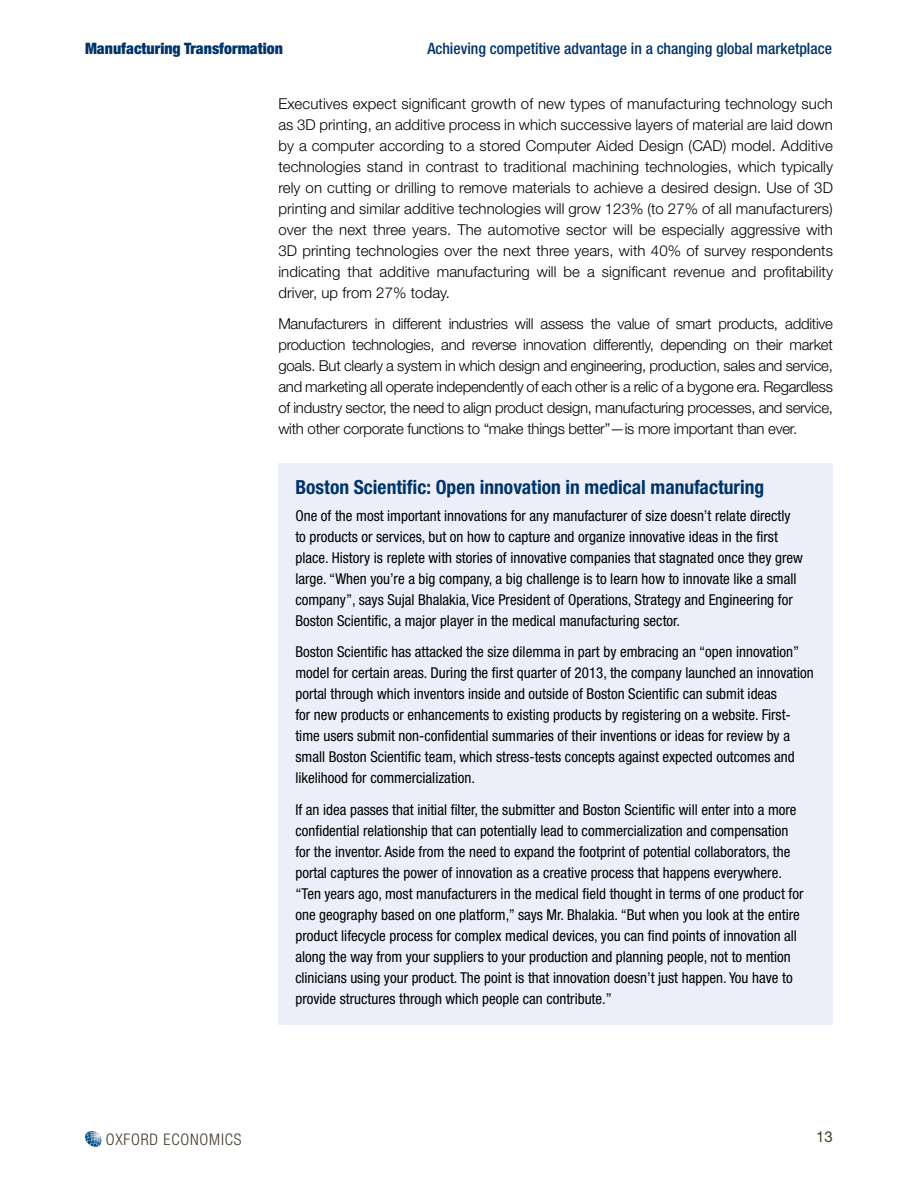
<style>
.page{position:relative;width:918px;height:1188px;background:#fff}
.page>*{position:absolute;margin:0;border:0;box-sizing:border-box;transform-origin:0 0}
.t1{font:700 condensed 19.5px "Helvetica Neue LT Std";color:#003469}
.t2{font:300 condensed 15.9px "Helvetica Neue LT Std";letter-spacing:.05em;color:#423a2b}
.t3{font:500 condensed 15.75px "Helvetica Neue LT Std";color:#003469}
.t4{font:900 condensed 15.75px "Helvetica Neue LT Std";color:#003469}
.t5{font:condensed 15px/21px "Helvetica Neue LT Std";color:#000}
.t6{font:300 15px/21px "Helvetica Neue LT Std";letter-spacing:-.015em;color:#000;text-align:justify}
.t7{font:15px "Helvetica Neue LT Std";color:#423a2b}
</style>
<div class="page">
<svg style="left:85px;top:1131px;width:16px;height:10px"></svg>
<div style="left:278px;top:463px;width:555px;height:562px;background:#eceff9"></div>
<p class="t4" style="left:85px;top:38px;width:199px">Manufacturing Transformation</p>
<p class="t3" style="left:427px;top:39px;width:406px">Achieving competitive advantage in a changing global marketplace</p>
<p class="t6" style="left:278px;top:92px;width:556px">Executives expect significant growth of new types of manufacturing technology such as 3D printing, an additive process in which successive layers of material are laid down by a computer according to a stored Computer Aided Design (CAD) model. Additive technologies stand in contrast to traditional machining technologies, which typically rely on cutting or drilling to remove materials to achieve a desired design. Use of 3D printing and similar additive technologies will grow 123% (to 27% of all manufacturers) over the next three years. The automotive sector will be especially aggressive with 3D printing technologies over the next three years, with 40% of survey respondents indicating that additive manufacturing will be a significant revenue and profitability driver, up from 27% today.</p>
<p class="t6" style="left:278px;top:313px;width:556px">Manufacturers in different industries will assess the value of smart products, additive production technologies, and reverse innovation differently, depending on their market goals. But clearly a system in which design and engineering, production, sales and service, and marketing all operate independently of each other is a relic of a bygone era. Regardless of industry sector, the need to align product design, manufacturing processes, and service, with other corporate functions to “make things better”—is more important than ever.</p>
<h1 class="t1" style="left:295px;top:476px;width:470px">Boston Scientific: Open innovation in medical manufacturing</h1>
<p class="t5" style="left:295px;top:505px;width:509px">One of the most important innovations for any manufacturer of size doesn’t relate directly to products or services, but on how to capture and organize innovative ideas in the first place. History is replete with stories of innovative companies that stagnated once they grew large. “When you’re a big company, a big challenge is to learn how to innovate like a small company”, says Sujal Bhalakia, Vice President of Operations, Strategy and Engineering for Boston Scientific, a major player in the medical manufacturing sector.</p>
<p class="t5" style="left:295px;top:641px;width:520px">Boston Scientific has attacked the size dilemma in part by embracing an “open innovation” model for certain areas. During the first quarter of 2013, the company launched an innovation portal through which inventors inside and outside of Boston Scientific can submit ideas<br>for new products or enhancements to existing products by registering on a website. First&shy;time users submit non-confidential summaries of their inventions or ideas for review by a small Boston Scientific team, which stress-tests concepts against expected outcomes and likelihood for commercialization.</p>
<p class="t5" style="left:295px;top:799px;width:510px">If an idea passes that initial filter, the submitter and Boston Scientific will enter into a more confidential relationship that can potentially lead to commercialization and compensation for the inventor. Aside from the need to expand the footprint of potential collaborators, the portal captures the power of innovation as a creative process that happens everywhere. “Ten years ago, most manufacturers in the medical field thought in terms of one product for one geography based on one platform,” says Mr. Bhalakia. “But when you look at the entire product lifecycle process for complex medical devices, you can find points of innovation all along the way from your suppliers to your production and planning people, not to mention clinicians using your product. The point is that innovation doesn’t just happen. You have to provide structures through which people can contribute.”</p>
<p class="t2" style="left:106px;top:1130px;width:137px">OXFORD ECONOMICS</p>
<p class="t7" style="left:816px;top:1128px;width:18px">13</p>
</div>
